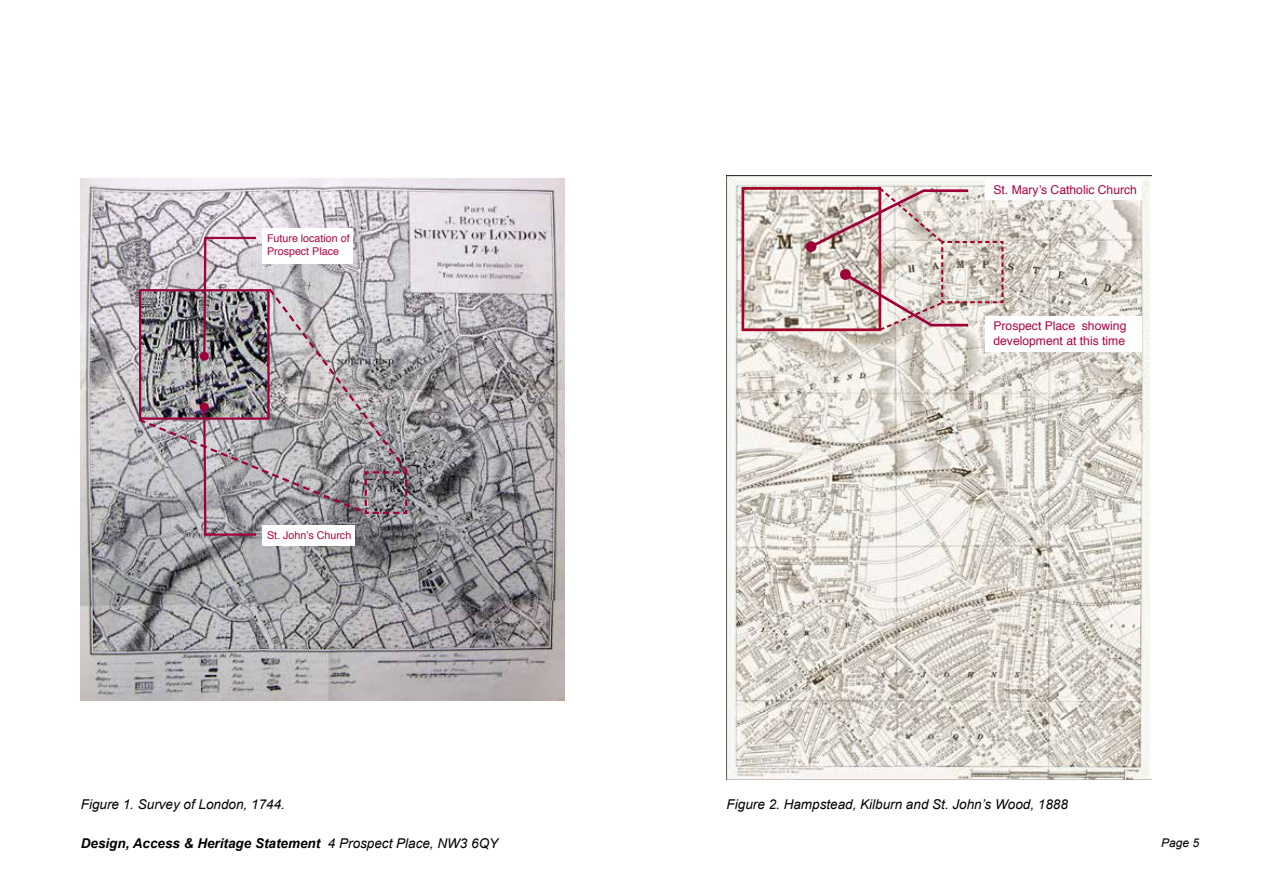
<style>
.page{position:relative;width:1263px;height:893px;background:#fff}
.page>*{position:absolute;margin:0;border:0;box-sizing:border-box;transform-origin:0 0}
.t1{font:italic 13.5px "Arial";color:#000}
.t2{font:italic 700 13.5px "Arial";color:#000}
.t3{font:12.15px/14.5px "Helvetica";color:#b10342}
.t4{font:italic 12px "Arial";color:#000}
.t5{font:10.65px/12.9px "Helvetica";color:#b10342}
.s1{font-weight:400}
</style>
<div class="page">
<img style="left:726px;top:175px;width:425px;height:605px">
<div style="left:985px;top:179px;width:157px;height:21px;background:#fff"></div>
<div style="left:985px;top:317px;width:157px;height:35px;background:#fff"></div>
<img style="left:745px;top:191px;width:62px;height:136px">
<div style="left:741px;top:187px;width:140px;height:144px;border:3px solid #a10528"></div>
<svg style="left:807px;top:186px;width:197px;height:146px;background:#d6c5c0"></svg>
<div style="left:806px;top:241px;width:10px;height:11px;background:#9e0039;border-radius:50%"></div>
<img style="left:81px;top:179px;width:484px;height:521px">
<div style="left:263px;top:228px;width:90px;height:36px;background:#fff"></div>
<div style="left:263px;top:525px;width:92px;height:20px;background:#fff"></div>
<svg style="left:136px;top:236px;width:274px;height:301px;background:#a8a1a7"></svg>
<div style="left:200px;top:402px;width:9px;height:9px;background:#9e0039;border-radius:50%"></div>
<p class="t5" style="left:267px;top:232px;width:84px">Future location of<br>Prospect Place</p>
<p class="t5" style="left:267px;top:529px;width:86px">St. John’s Church</p>
<p class="t1" style="left:81px;top:796px;width:206px">Figure 1. Survey of London, 1744.</p>
<p class="t3" style="left:993px;top:183px;width:145px">St. Mary’s Catholic Church</p>
<p class="t3" style="left:993px;top:319px;width:135px">Prospect Place showing development at this time</p>
<p class="t1" style="left:727px;top:796px;width:343px">Figure 2. Hampstead, Kilburn and St. John’s Wood, 1888</p>
<p class="t2" style="left:81px;top:834px;width:419px">Design, Access &amp; Heritage Statement <span class="s1">4 Prospect Place, NW3 6QY</span></p>
<p class="t4" style="left:1161px;top:835px;width:40px">Page 5</p>
</div>
